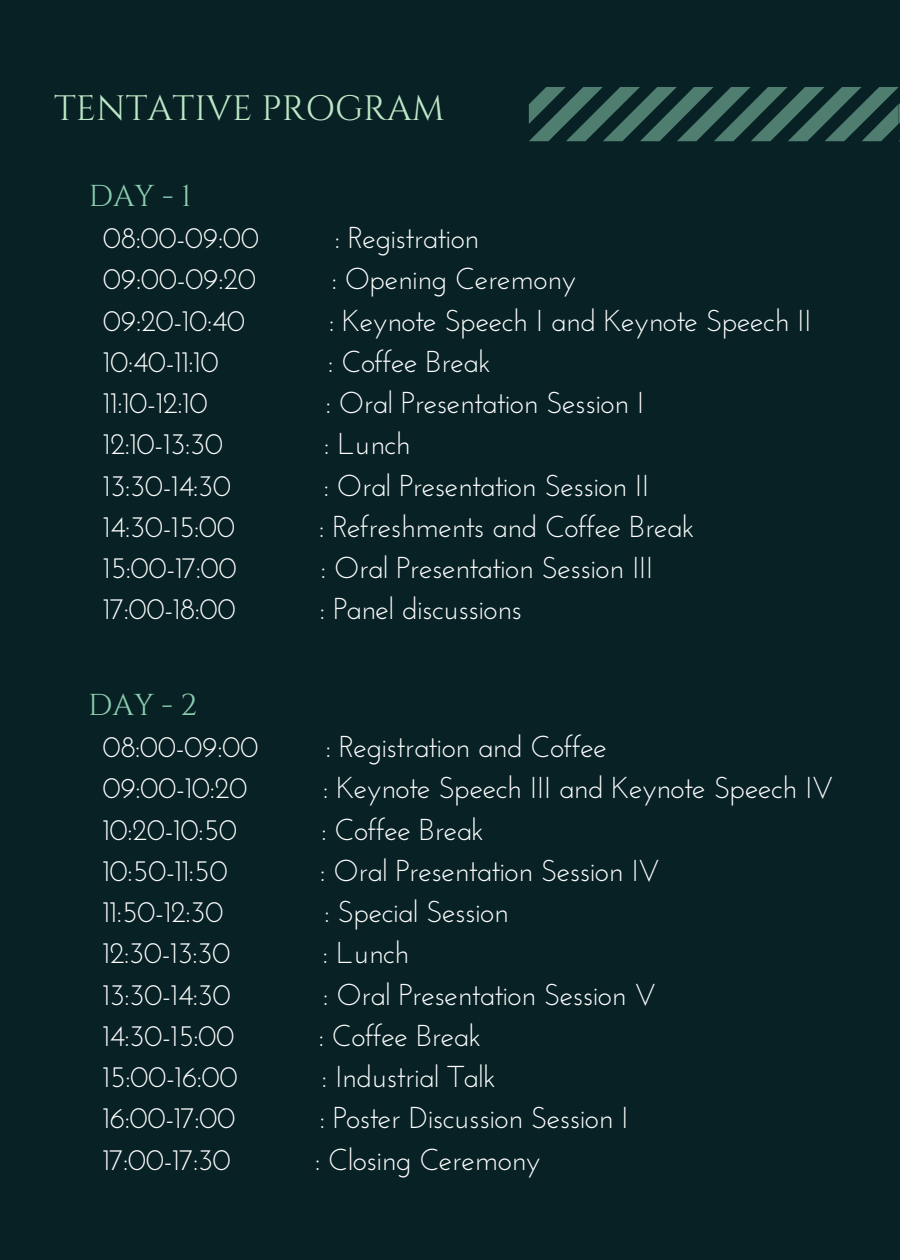
<style>
.page{position:relative;width:900px;height:1260px;background:#082124}
.page>*{position:absolute;margin:0;border:0;box-sizing:border-box;transform-origin:0 0}
.t1{font:35.25px "Cinzel";color:#bde7c6}
.t2{font:30.25px "Josefin Sans";letter-spacing:-.02em;color:#fff}
.t3{font:30.25px "Cinzel";color:#8ccdb0}
</style>
<div class="page">
<svg style="left:529px;top:87px;width:371px;height:54px"></svg>
<p class="t1" style="left:54px;top:86px;width:392px">TENTATIVE PROGRAM</p>
<p class="t3" style="left:89px;top:177px;width:104px">DAY - 1</p>
<p class="t2" style="left:103px;top:225px;width:158px">08:00-09:00</p>
<p class="t2" style="left:335px;top:225px;width:146px">: Registration</p>
<p class="t2" style="left:103px;top:267px;width:155px">09:00-09:20</p>
<p class="t2" style="left:332px;top:267px;width:246px">: Opening Ceremony</p>
<p class="t2" style="left:103px;top:308px;width:144px">09:20-10:40</p>
<p class="t2" style="left:329px;top:308px;width:484px">: Keynote Speech I and Keynote Speech II</p>
<p class="t2" style="left:103px;top:349px;width:118px">10:40-11:10</p>
<p class="t2" style="left:328px;top:349px;width:165px">: Coffee Break</p>
<p class="t2" style="left:103px;top:390px;width:107px">11:10-12:10</p>
<p class="t2" style="left:326px;top:390px;width:320px">: Oral Presentation Session I</p>
<p class="t2" style="left:103px;top:432px;width:122px">12:10-13:30</p>
<p class="t2" style="left:324px;top:432px;width:88px">: Lunch</p>
<p class="t2" style="left:103px;top:473px;width:130px">13:30-14:30</p>
<p class="t2" style="left:324px;top:473px;width:327px">: Oral Presentation Session II</p>
<p class="t2" style="left:103px;top:514px;width:134px">14:30-15:00</p>
<p class="t2" style="left:319px;top:514px;width:378px">: Refreshments and Coffee Break</p>
<p class="t2" style="left:103px;top:555px;width:136px">15:00-17:00</p>
<p class="t2" style="left:321px;top:555px;width:334px">: Oral Presentation Session III</p>
<p class="t2" style="left:103px;top:597px;width:135px">17:00-18:00</p>
<p class="t2" style="left:320px;top:597px;width:204px">: Panel discussions</p>
<p class="t3" style="left:88px;top:686px;width:111px">DAY - 2</p>
<p class="t2" style="left:102px;top:735px;width:158px">08:00-09:00</p>
<p class="t2" style="left:326px;top:735px;width:283px">: Registration and Coffee</p>
<p class="t2" style="left:102px;top:776px;width:147px">09:00-10:20</p>
<p class="t2" style="left:323px;top:776px;width:512px">: Keynote Speech III and Keynote Speech IV</p>
<p class="t2" style="left:102px;top:817px;width:137px">10:20-10:50</p>
<p class="t2" style="left:321px;top:817px;width:165px">: Coffee Break</p>
<p class="t2" style="left:102px;top:858px;width:127px">10:50-11:50</p>
<p class="t2" style="left:320px;top:858px;width:341px">: Oral Presentation Session IV</p>
<p class="t2" style="left:102px;top:900px;width:123px">11:50-12:30</p>
<p class="t2" style="left:325px;top:900px;width:186px">: Special Session</p>
<p class="t2" style="left:102px;top:941px;width:130px">12:30-13:30</p>
<p class="t2" style="left:323px;top:941px;width:88px">: Lunch</p>
<p class="t2" style="left:102px;top:982px;width:130px">13:30-14:30</p>
<p class="t2" style="left:323px;top:982px;width:334px">: Oral Presentation Session V</p>
<p class="t2" style="left:102px;top:1023px;width:134px">14:30-15:00</p>
<p class="t2" style="left:319px;top:1023px;width:165px">: Coffee Break</p>
<p class="t2" style="left:102px;top:1065px;width:137px">15:00-16:00</p>
<p class="t2" style="left:322px;top:1065px;width:176px">: Industrial Talk</p>
<p class="t2" style="left:102px;top:1106px;width:135px">16:00-17:00</p>
<p class="t2" style="left:320px;top:1106px;width:311px">: Poster Discussion Session I</p>
<p class="t2" style="left:102px;top:1147px;width:130px">17:00-17:30</p>
<p class="t2" style="left:315px;top:1147px;width:227px">: Closing Ceremony</p>
</div>
